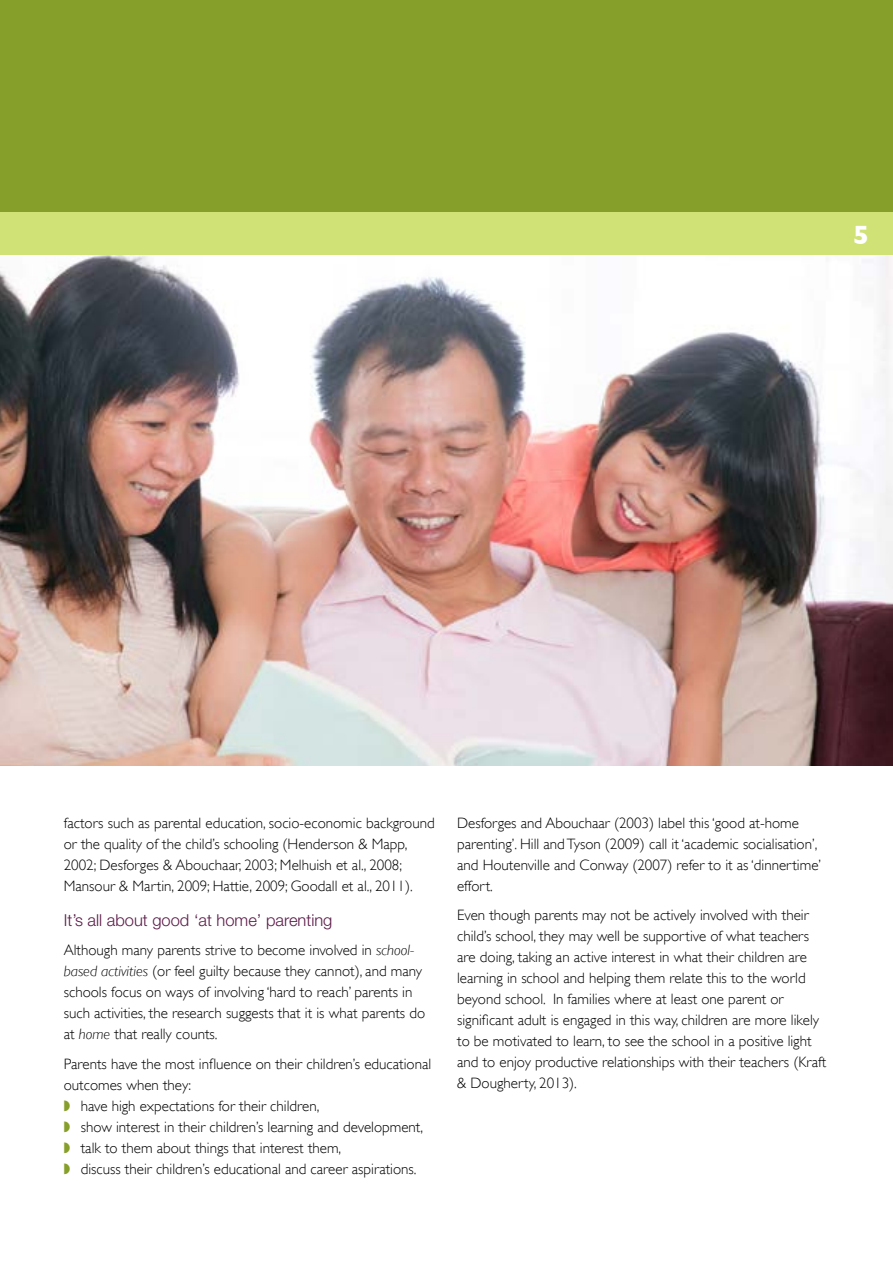
<style>
.page{position:relative;width:893px;height:1263px;background:#fff}
.page>*{position:absolute;margin:0;border:0;box-sizing:border-box;transform-origin:0 0}
.t1{font:700 27px "Gill Sans";color:#fff}
.t2{font:300 16.5px "Helvetica Neue";color:#5c1c49}
.t3{font:300 15px/21px "Gill Sans";color:#000}
.s1{font-style:italic}
.s2{color:#869f2a}
</style>
<div class="page">
<div style="left:0;top:0;width:893px;height:213px;background:#869f2a"></div>
<div style="left:0;top:213px;width:893px;height:42px;background:#d0e176"></div>
<img style="left:0;top:255px;width:893px;height:510px">
<h1 class="t1" style="left:853px;top:219px;width:18px">5</h1>
<p class="t3" style="left:64px;top:812px;width:372px">factors such as parental education, socio-economic background or the quality of the child’s schooling (Henderson &amp; Mapp, 2002; Desforges &amp; Abouchaar, 2003; Melhuish et al., 2008; Mansour &amp; Martin, 2009; Hattie, 2009; Goodall et al., 2011).</p>
<p class="t2" style="left:64px;top:910px;width:270px">It’s all about good ‘at home’ parenting</p>
<p class="t3" style="left:64px;top:940px;width:363px">Although many parents strive to become involved in <span class="s1">school&shy;based activities</span> (or feel guilty because they cannot), and many schools focus on ways of involving ‘hard to reach’ parents in such activities, the research suggests that it is what parents do at <span class="s1">home</span> that really counts.</p>
<p class="t3" style="left:64px;top:1053px;width:369px">Parents have the most influence on their children’s educational outcomes when they:<br><span class="s2">◗</span> have high expectations for their children,<br><span class="s2">◗</span> show interest in their children’s learning and development, <span class="s2">◗</span> talk to them about things that interest them,<br><span class="s2">◗</span> discuss their children’s educational and career aspirations.</p>
<p class="t3" style="left:457px;top:812px;width:366px">Desforges and Abouchaar (2003) label this ‘good at-home parenting’. Hill and Tyson (2009) call it ‘academic socialisation’, and Houtenville and Conway (2007) refer to it as ‘dinnertime’ effort.</p>
<p class="t3" style="left:457px;top:905px;width:371px">Even though parents may not be actively involved with their child’s school, they may well be supportive of what teachers are doing, taking an active interest in what their children are learning in school and helping them relate this to the world beyond school. In families where at least one parent or significant adult is engaged in this way, children are more likely to be motivated to learn, to see the school in a positive light and to enjoy productive relationships with their teachers (Kraft &amp; Dougherty, 2013).</p>
</div>
